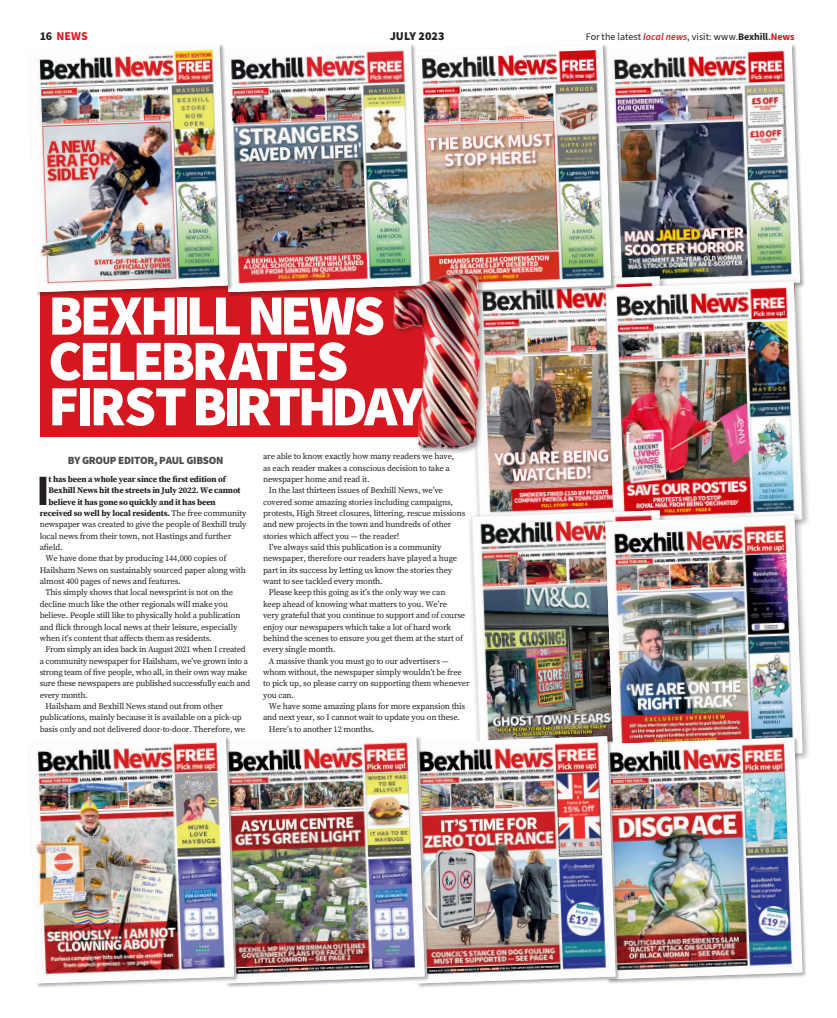
<style>
.page{position:relative;width:837px;height:1018px;background:#fff}
.page>*{position:absolute;margin:0;border:0;box-sizing:border-box;transform-origin:0 0}
.HEADLINE_STYLE_2_CAP{font:57px/45.4px "Source Sans Variable";letter-spacing:-.06em;color:#fff}
.MAIN_First_Paragraph{font:700 43.3px "Source Sans Pro";color:#231f20}
.t1{font:900 12px "Source Sans 3";color:#231f20}
.t2{font:700 12px "Source Sans Pro";color:#d7171f}
.AUTHOR_BY{font:900 11px "Source Sans 3";letter-spacing:-.025em;color:#4b4c4d}
.t3{font:10px "Source Sans 3";letter-spacing:.005em;color:#231f20}
.MAIN_Body_Copy{font:8.5px/11.3px "Source Serif 4";letter-spacing:-.02em;color:#231f20}
.MAIN_First_Paragraph-2{font:700 8.5px "Source Serif 4";letter-spacing:-.02em;color:#231f20}
.MAIN_First_Paragraph-3{font:8.5px "Source Serif 4";letter-spacing:-.02em;color:#231f20}
.s1{color:#231f20}
.s2{font-weight:600;font-style:italic;color:#d7171f}
.s3{font-weight:700}
.s4{font-weight:700;color:#d7171f}
.s5{font-weight:400}
</style>
<div class="page">
<div style="left:40px;top:278px;width:754px;height:159px;background:#d7171f"></div>
<div style="left:601px;top:44px;width:203px;height:250px;background:#231f20;opacity:.35"></div>
<img style="left:615px;top:45px;width:183px;height:232px">
<img style="left:475px;top:276px;width:192px;height:230px">
<div style="left:601px;top:277px;width:209px;height:257px;background:#231f20;opacity:.35"></div>
<img style="left:606px;top:281px;width:195px;height:230px">
<div style="left:466px;top:506px;width:210px;height:257px;background:#231f20;opacity:.35"></div>
<img style="left:472px;top:510px;width:194px;height:225px">
<div style="left:601px;top:511px;width:209px;height:256px;background:#231f20;opacity:.35"></div>
<img style="left:605px;top:519px;width:197px;height:217px">
<div style="left:598px;top:736px;width:209px;height:248px;background:#231f20;opacity:.35"></div>
<img style="left:620px;top:737px;width:181px;height:242px">
<div style="left:408px;top:735px;width:212px;height:253px;background:#231f20;opacity:.35"></div>
<img style="left:429px;top:736px;width:186px;height:247px">
<div style="left:217px;top:735px;width:212px;height:253px;background:#231f20;opacity:.35"></div>
<img style="left:239px;top:736px;width:185px;height:247px">
<div style="left:27px;top:735px;width:212px;height:253px;background:#231f20;opacity:.35"></div>
<img style="left:28px;top:736px;width:206px;height:247px">
<div style="left:410px;top:44px;width:205px;height:253px;background:#231f20;opacity:.35"></div>
<svg style="left:424px;top:44px;width:186px;height:248px"></svg>
<img style="left:424px;top:50px;width:186px;height:237px">
<div style="left:219px;top:44px;width:205px;height:253px;background:#231f20;opacity:.35"></div>
<img style="left:233px;top:45px;width:185px;height:247px">
<div style="left:27px;top:44px;width:206px;height:253px;background:#231f20;opacity:.35"></div>
<img style="left:29px;top:44px;width:198px;height:248px">
<div style="left:390px;top:271px;width:96px;height:183px;background:#231f20;opacity:.35"></div>
<img style="left:388px;top:271px;width:94px;height:178px">
<h3 class="t2" style="left:40px;top:28px;width:49px"><span class="s1">16</span> NEWS</h3>
<h3 class="t1" style="left:389px;top:28px;width:56px">JULY 2023</h3>
<p class="t3" style="left:585px;top:30px;width:210px">For the latest <span class="s2">local news</span>, visit: www.<span class="s3">Bexhill</span><span class="s4">.News</span></p>
<p class="HEADLINE_STYLE_2_CAP" style="left:48px;top:293px;width:376px">BEXHILL NEWS<br>CELEBRATES<br>FIRST BIRTHDAY</p>
<p class="AUTHOR_BY" style="left:68px;top:453px;width:157px">BY GROUP EDITOR, PAUL GIBSON</p>
<p class="MAIN_First_Paragraph" style="left:36px;top:461px;width:15px">I</p>
<p class="MAIN_First_Paragraph-2" style="left:49px;top:473px;width:179px">t has been a whole year since the first edition of</p>
<p class="MAIN_First_Paragraph-2" style="left:49px;top:485px;width:193px">Bexhill News hit the streets in July 2022. We cannot</p>
<p class="MAIN_First_Paragraph-2" style="left:49px;top:496px;width:169px">believe it has gone so quickly and it has been</p>
<p class="MAIN_First_Paragraph-2" style="left:40px;top:507px;width:208px">received so well by local residents. <span class="s5">The free community</span></p>
<p class="MAIN_First_Paragraph-3" style="left:40px;top:519px;width:208px">newspaper was created to give the people of Bexhill truly</p>
<p class="MAIN_First_Paragraph-3" style="left:40px;top:530px;width:193px">local news from their town, not Hastings and further</p>
<p class="MAIN_First_Paragraph-3" style="left:40px;top:541px;width:24px">afield.</p>
<p class="MAIN_Body_Copy" style="left:40px;top:553px;width:208px;text-indent:6px">We have done that by producing 144,000 copies of<br>Hailsham News on sustainably sourced paper along with almost 400 pages of news and features.</p>
<p class="MAIN_Body_Copy" style="left:40px;top:587px;width:202px;text-indent:6px">This simply shows that local newsprint is not on the decline much like the other regionals will make you believe. People still like to physically hold a publication and flick through local news at their leisure, especially when it’s content that affects them as residents.</p>
<p class="MAIN_Body_Copy" style="left:40px;top:643px;width:212px;text-indent:6px">From simply an idea back in August 2021 when I created a community newspaper for Hailsham, we’ve grown into a strong team of five people, who all, in their own way make sure these newspapers are published successfully each and every month.</p>
<p class="MAIN_Body_Copy" style="left:40px;top:700px;width:207px;text-indent:6px">Hailsham and Bexhill News stand out from other publications, mainly because it is available on a pick-up basis only and not delivered door-to-door. Therefore, we</p>
<p class="MAIN_Body_Copy" style="left:263px;top:451px;width:193px">are able to know exactly how many readers we have, as each reader makes a conscious decision to take a newspaper home and read it.</p>
<p class="MAIN_Body_Copy" style="left:263px;top:485px;width:204px;text-indent:6px">In the last thirteen issues of Bexhill News, we’ve covered some amazing stories including campaigns, protests, High Street closures, littering, rescue missions and new projects in the town and hundreds of other stories which affect you — the reader!</p>
<p class="MAIN_Body_Copy" style="left:263px;top:541px;width:195px;text-indent:6px">I’ve always said this publication is a community newspaper, therefore our readers have played a huge part in its success by letting us know the stories they want to see tackled every month.</p>
<p class="MAIN_Body_Copy" style="left:263px;top:587px;width:203px;text-indent:6px">Please keep this going as it’s the only way we can keep ahead of knowing what matters to you. We’re<br>very grateful that you continue to support and of course enjoy our newspapers which take a lot of hard work behind the scenes to ensure you get them at the start of every single month.</p>
<p class="MAIN_Body_Copy" style="left:263px;top:655px;width:208px;text-indent:6px">A massive thank you must go to our advertisers — whom without, the newspaper simply wouldn’t be free to pick up, so please carry on supporting them whenever you can.</p>
<p class="MAIN_Body_Copy" style="left:263px;top:700px;width:203px;text-indent:6px">We have some amazing plans for more expansion this and next year, so I cannot wait to update you on these.</p>
<p class="MAIN_Body_Copy" style="left:269px;top:723px;width:107px">Here’s to another 12 months.</p>
</div>
